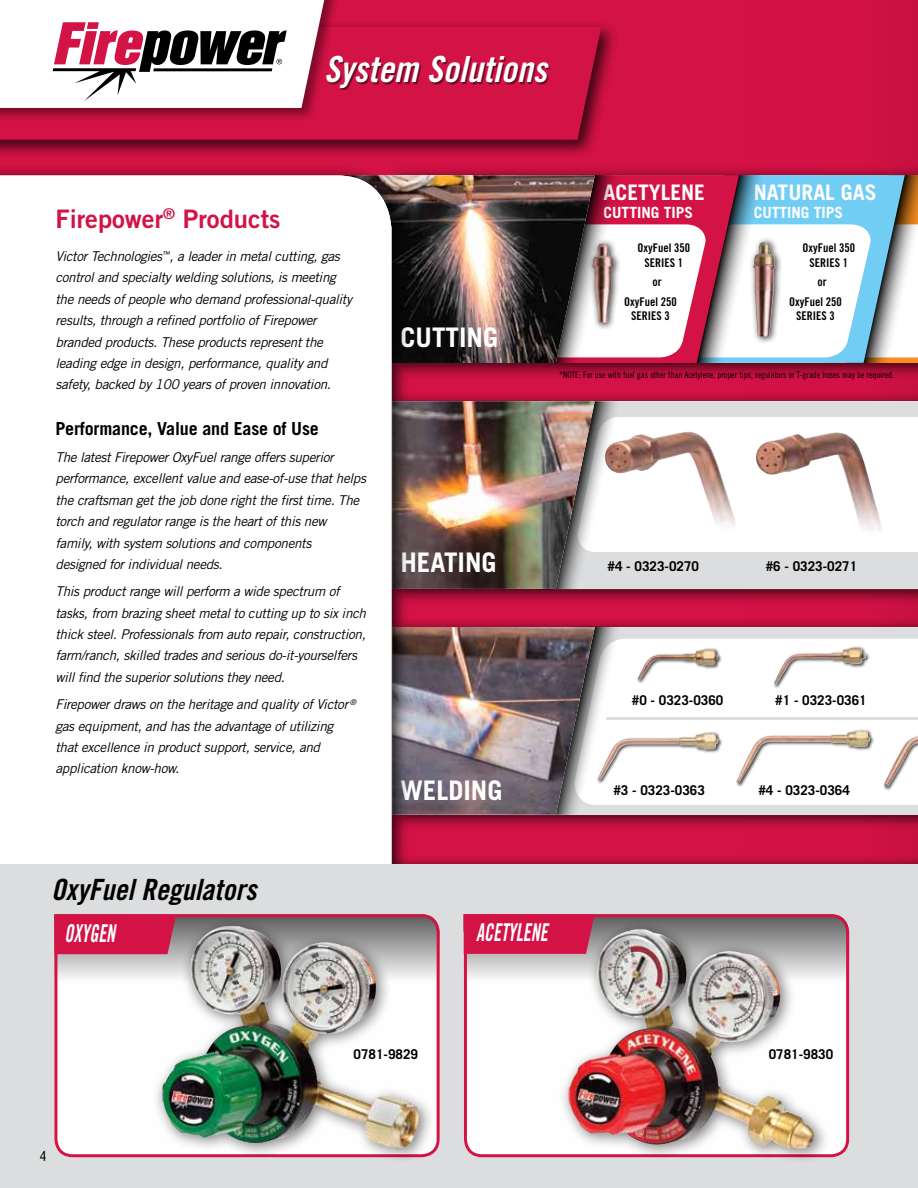
<style>
.page{position:relative;width:918px;height:1188px;background:#d31245}
.page>*{position:absolute;margin:0;border:0;box-sizing:border-box;transform-origin:0 0}
.t1{font:36px "Trade Gothic Bold Cond Twenty Obl";letter-spacing:-.03em;color:#fff}
.t2{font:29.25px "Trade Gothic Bold Cond Twenty Obl";color:#000}
.t3{font:700 27px "Trade Gothic";color:#fff}
.t4{font:25.5px "Trade Gothic Bold Two";color:#d31245}
.t5{font:24.6px "Trade Gothic Bold Cond Twenty Obl";color:#fff;scale:.73 1}
.t6{font:700 21.45px "Trade Gothic";color:#fff}
.t7{font:700 18px "Trade Gothic";letter-spacing:-.01em;color:#000}
.t8{font:700 15.45px "Trade Gothic";color:#fff}
.t9{font:italic 13.5px/21.3px "Trade Gothic";letter-spacing:-.025em;color:#000}
.t10{font:700 13.5px "Trade Gothic";color:#000}
.t11{font:condensed 13.5px "Helvetica";color:#000}
.t12{font:12px/14.4px "Trade Gothic Bold Cond Twenty";color:#000;text-align:center}
.t13{font:9px "Trade Gothic Cond Eighteen";color:#000}
</style>
<div class="page">
<div style="left:0;top:20px;width:620px;height:139px;background:#000;opacity:.75"></div>
<svg style="left:0;top:27px;width:601px;height:113px"></svg>
<div style="left:0;top:0;width:346px;height:122px;background:#000;opacity:.4"></div>
<svg style="left:0;top:0;width:324px;height:108px;background:#d8c7cc"></svg>
<div style="left:328px;top:58px;width:222px;height:32px;background:#000;opacity:.5"></div>
<img style="left:392px;top:176px;width:526px;height:688px">
<div style="left:0;top:176px;width:392px;height:688px;background:#fff"></div>
<div style="left:0;top:864px;width:918px;height:324px;background:#dcddde"></div>
<svg style="left:54px;top:914px;width:386px;height:244px;background:#f4e1e6"></svg>
<div style="left:55px;top:915px;width:121px;height:39px;background:#d31245"></div>
<div style="left:152px;top:916px;width:283px;height:248px;background:#000;opacity:.5"></div>
<img style="left:190px;top:925px;width:43px;height:60px">
<hr style="left:608px;top:717px;width:310px;height:3px;background:#dcddde">
<svg style="left:463px;top:914px;width:387px;height:244px;background:#f0e6e9"></svg>
<div style="left:464px;top:914px;width:131px;height:40px;background:#d31245"></div>
<div style="left:558px;top:919px;width:272px;height:246px;background:#000;opacity:.5"></div>
<img style="left:597px;top:929px;width:40px;height:67px">
<hr style="left:460px;top:932px;width:4px;height:256px;background:#dcddde">
<h1 class="t1" style="left:324px;top:48px;width:224px">System Solutions</h1>
<h3 class="t4" style="left:56px;top:203px;width:227px">Firepower<sup>®</sup> Products</h3>
<p class="t9" style="left:55px;top:245px;width:298px">Victor Technologies<sup>™</sup>, a leader in metal cutting, gas control and specialty welding solutions, is meeting the needs of people who demand professional-quality results, through a refined portfolio of Firepower branded products. These products represent the leading edge in design, performance, quality and safety, backed by 100 years of proven innovation.</p>
<h3 class="t7" style="left:56px;top:417px;width:265px">Performance, Value and Ease of Use</h3>
<p class="t9" style="left:56px;top:446px;width:312px">The latest Firepower OxyFuel range offers superior performance, excellent value and ease-of-use that helps the craftsman get the job done right the first time. The torch and regulator range is the heart of this new family, with system solutions and components<br>designed for individual needs.</p>
<p class="t9" style="left:56px;top:581px;width:312px">This product range will perform a wide spectrum of tasks, from brazing sheet metal to cutting up to six inch thick steel. Professionals from auto repair, construction, farm/ranch, skilled trades and serious do-it-yourselfers will find the superior solutions they need.</p>
<p class="t9" style="left:56px;top:693px;width:302px">Firepower draws on the heritage and quality of Victor <sup>® </sup>gas equipment, and has the advantage of utilizing that excellence in product support, service, and application know-how.</p>
<h3 class="t3" style="left:400px;top:321px;width:99px">Cutting</h3>
<h3 class="t3" style="left:400px;top:546px;width:98px">Heating</h3>
<h3 class="t6" style="left:604px;top:179px;width:69px">ACETYLENE</h3>
<p class="t8" style="left:604px;top:203px;width:27px">CUTTING</p>
<p class="t8" style="left:664px;top:203px;width:31px">TI PS</p>
<p class="t12" style="left:637px;top:241px;width:54px">OxyFuel 350<br>SERIES 1</p>
<p class="t12" style="left:624px;top:272px;width:54px;line-height:19.5px;text-align:left;text-indent:28px">or<br>OxyFuel 250</p>
<p class="t12" style="left:631px;top:309px;width:40px">SERIES 3</p>
<h3 class="t6" style="left:754px;top:179px;width:124px">NATURAL GAS</h3>
<p class="t8" style="left:754px;top:203px;width:27px">CUTTING</p>
<p class="t8" style="left:814px;top:203px;width:31px">TI PS</p>
<p class="t12" style="left:803px;top:241px;width:54px">OxyFuel 350<br>SERIES 1</p>
<p class="t12" style="left:789px;top:272px;width:54px;line-height:19.5px;text-align:left;text-indent:28px">or<br>OxyFuel 250</p>
<p class="t12" style="left:796px;top:309px;width:40px">SERIES 3</p>
<p class="t13" style="left:559px;top:370px;width:336px">*NOTE: For use with fuel gas other than Acetylene, proper tips, regulators or T-grade hoses may be required.</p>
<p class="t10" style="left:608px;top:558px;width:93px">#4 - 0323-0270</p>
<p class="t10" style="left:766px;top:558px;width:93px">#6 - 0323-0271</p>
<p class="t10" style="left:632px;top:692px;width:93px">#0 - 0323-0360</p>
<p class="t10" style="left:775px;top:692px;width:93px">#1 - 0323-0361</p>
<h2 class="t2" style="left:51px;top:872px;width:207px">OxyFuel Regulators</h2>
<h3 class="t5" style="left:64px;top:918px;width:71px">Oxygen</h3>
<p class="t11" style="left:40px;top:1147px;width:8px">4</p>
<h3 class="t3" style="left:400px;top:774px;width:104px">Welding</h3>
<p class="t10" style="left:758px;top:781px;width:93px">#4 - 0323-0364</p>
<p class="t10" style="left:613px;top:781px;width:93px">#3 - 0323-0363</p>
<p class="t10" style="left:354px;top:1046px;width:66px">0781-9829</p>
<h3 class="t5" style="left:476px;top:917px;width:100px">Acetylene</h3>
<p class="t10" style="left:769px;top:1046px;width:66px">0781-9830</p>
</div>
